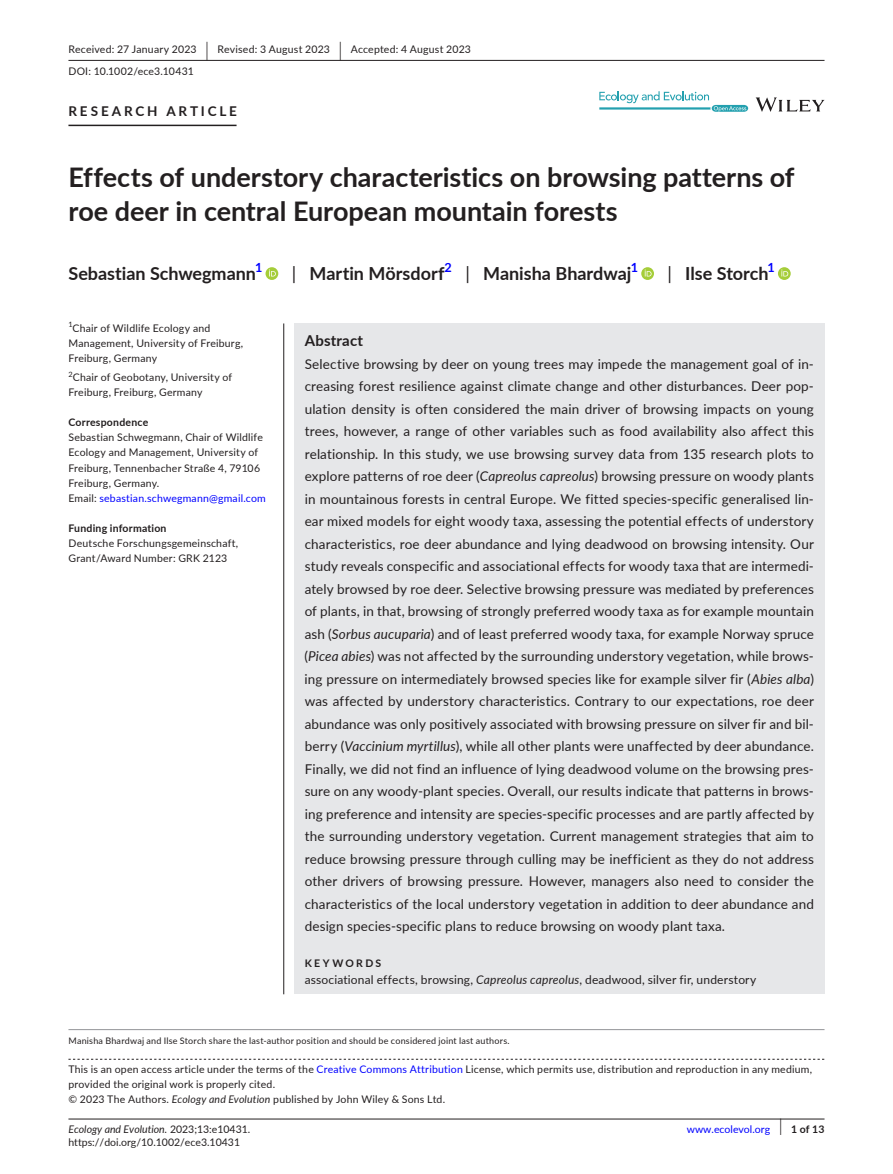
<style>
.page{position:relative;width:893px;height:1174px;background:#fff}
.page>*{position:absolute;margin:0;border:0;box-sizing:border-box;transform-origin:0 0}
.t1{font:700 27px/34.5px "Lato";color:#231f20}
.t2{font:700 18px "Lato";color:#231f20}
.t3{font:700 15px "Lato";letter-spacing:.015em;color:#231f20}
.t4{font:13.5px/22.5px "Lato";letter-spacing:.01em;color:#231f20;text-align:justify}
.t5{font:700 13.5px "Lato";letter-spacing:.21em;color:#231f20}
.t6{font:700 12.6px "Lato";color:#00f}
.t7{font:12px "Lato";letter-spacing:.015em;color:#231f20}
.t8{font:10.5px/15px "Lato";letter-spacing:.02em;color:#231f20}
.t9{font:700 10.5px "Lato";letter-spacing:.02em;color:#231f20}
.t10{font:italic 10.5px "Lato";color:#231f20}
.t11{font:10.5px "Lato";color:#231f20}
.t12{font:10.5px "Lato";color:#00f}
.t13{font:700 10.5px "Lato";letter-spacing:.22em;color:#231f20}
.t14{font:9px "Lato";letter-spacing:.025em;color:#231f20}
.t15{font:7.35px "Lato";color:#231f20}
.s1{font-size:19.65px}
.s2{font-weight:400}
.s3{color:#00f}
.s4{font-style:italic}
.s5{font-style:normal}
.s6{font-weight:400;font-size:17.4px}
</style>
<div class="page">
<hr style="left:68px;top:1118px;width:756px;height:1px;background:#231f20">
<svg style="left:756px;top:97px;width:68px;height:15px"></svg>
<svg style="left:599px;top:91px;width:149px;height:21px"></svg>
<hr style="left:68px;top:60px;width:756px;height:1px;background:#231f20">
<hr style="left:68px;top:125px;width:169px;height:1px;background:#231f20">
<svg style="left:266px;top:267px;width:12px;height:13px"></svg>
<svg style="left:269px;top:269px;width:7px;height:7px"></svg>
<svg style="left:641px;top:267px;width:13px;height:13px"></svg>
<svg style="left:645px;top:269px;width:7px;height:7px"></svg>
<svg style="left:778px;top:267px;width:13px;height:13px"></svg>
<svg style="left:781px;top:269px;width:7px;height:7px"></svg>
<svg style="left:68px;top:1058px;width:756px;height:1px"></svg>
<hr style="left:68px;top:1029px;width:756px;height:1px;background:#939598">
<div style="left:294px;top:323px;width:530px;height:671px;background:#e6e7e9"></div>
<hr style="left:283px;top:323px;width:1px;height:671px;background:#231f20">
<p class="t8" style="left:68px;top:38px;width:404px;line-height:21.8px">Received: 27 January 2023 <span class="s1">|</span> Revised: 3 August 2023 <span class="s1">|</span> Accepted: 4 August 2023<br>DOI: 10.1002/ece3.10431</p>
<p class="t5" style="left:68px;top:101px;width:170px">RESEARCH ARTICLE</p>
<h1 class="t1" style="left:68px;top:159px;width:728px">Effects of understory characteristics on browsing patterns of roe deer in central European mountain forests</h1>
<h2 class="t2" style="left:68px;top:260px;width:189px">Sebastian Schwegmann</h2>
<p class="t6" style="left:255px;top:258px;width:9px">1</p>
<h2 class="t2" style="left:292px;top:260px;width:154px"><span class="s2">|</span> Martin Mörsdorf</h2>
<p class="t6" style="left:445px;top:258px;width:9px">2</p>
<h2 class="t2" style="left:465px;top:260px;width:168px"><span class="s2">|</span> Manisha Bhardwaj</h2>
<p class="t6" style="left:631px;top:258px;width:9px">1</p>
<h2 class="t2" style="left:667px;top:260px;width:103px"><span class="s2">|</span> Ilse Storch</h2>
<p class="t6" style="left:768px;top:258px;width:9px">1</p>
<p class="t15" style="left:68px;top:319px;width:6px">1</p>
<p class="t8" style="left:68px;top:320px;width:176px;text-indent:4px">Chair of Wildlife Ecology and<br>Management, University of Freiburg,<br>Freiburg, Germany</p>
<p class="t15" style="left:68px;top:369px;width:6px">2</p>
<p class="t8" style="left:68px;top:370px;width:165px;text-indent:4px">Chair of Geobotany, University of<br>Freiburg, Freiburg, Germany</p>
<p class="t9" style="left:68px;top:415px;width:81px">Correspondence</p>
<p class="t8" style="left:68px;top:430px;width:199px">Sebastian Schwegmann, Chair of Wildlife Ecology and Management, University of Freiburg, Tennenbacher Straße 4, 79106<br>Freiburg, Germany.<br>Email: <span class="s3">sebastian.schwegmann@gmail.com</span></p>
<p class="t9" style="left:68px;top:520px;width:100px">Funding information</p>
<p class="t8" style="left:68px;top:535px;width:171px">Deutsche Forschungsgemeinschaft,<br>Grant/Award Number: GRK 2123</p>
<p class="t3" style="left:305px;top:329px;width:60px">Abstract</p>
<p class="t4" style="left:305px;top:352px;width:511px">Selective browsing by deer on young trees may impede the management goal of in&shy;creasing forest resilience against climate change and other disturbances. Deer pop&shy;ulation density is often considered the main driver of browsing impacts on young trees, however, a range of other variables such as food availability also affect this relationship. In this study, we use browsing survey data from 135 research plots to explore patterns of roe deer (<span class="s4">Capreolus capreolus</span>) browsing pressure on woody plants in mountainous forests in central Europe. We fitted species-specific generalised lin&shy;ear mixed models for eight woody taxa, assessing the potential effects of understory characteristics, roe deer abundance and lying deadwood on browsing intensity. Our study reveals conspecific and associational effects for woody taxa that are intermedi&shy;ately browsed by roe deer. Selective browsing pressure was mediated by preferences of plants, in that, browsing of strongly preferred woody taxa as for example mountain ash (<span class="s4">Sorbus aucuparia</span>) and of least preferred woody taxa, for example Norway spruce (<span class="s4">Picea abies</span>) was not affected by the surrounding understory vegetation, while brows&shy;ing pressure on intermediately browsed species like for example silver fir (<span class="s4">Abies alba</span>) was affected by understory characteristics. Contrary to our expectations, roe deer abundance was only positively associated with browsing pressure on silver fir and bil&shy;berry (<span class="s4">Vaccinium myrtillus</span>), while all other plants were unaffected by deer abundance.<br>Finally, we did not find an influence of lying deadwood volume on the browsing pres&shy;sure on any woody-plant species. Overall, our results indicate that patterns in brows&shy;ing preference and intensity are species-specific processes and are partly affected by the surrounding understory vegetation. Current management strategies that aim to reduce browsing pressure through culling may be inefficient as they do not address other drivers of browsing pressure. However, managers also need to consider the characteristics of the local understory vegetation in addition to deer abundance and design species-specific plans to reduce browsing on woody plant taxa.</p>
<p class="t13" style="left:305px;top:955px;width:78px">KEYWORDS</p>
<p class="t7" style="left:305px;top:970px;width:453px">associational effects, browsing, <span class="s4">Capreolus capreolus</span>, deadwood, silver fir, understory</p>
<p class="t14" style="left:68px;top:1033px;width:443px">Manisha Bhardwaj and Ilse Storch share the last-author position and should be considered joint last authors.</p>
<p class="t8" style="left:68px;top:1061px;width:745px">This is an open access article under the terms of the <span class="s3">Creative Commons Attribution</span> License, which permits use, distribution and reproduction in any medium, provided the original work is properly cited.<br>© 2023 The Authors. <span class="s4">Ecology and Evolution</span> published by John Wiley &amp; Sons Ltd.</p>
<p class="t10" style="left:68px;top:1121px;width:183px">Ecology and Evolution. <span class="s5">2023;13:e10431.</span></p>
<p class="t9" style="left:779px;top:1121px;width:46px"><span class="s6">|</span> 1 of 13</p>
<p class="t11" style="left:68px;top:1135px;width:173px">https://doi.org/10.1002/ece3.10431</p>
<p class="t12" style="left:687px;top:1121px;width:85px">www.ecolevol.org</p>
</div>
